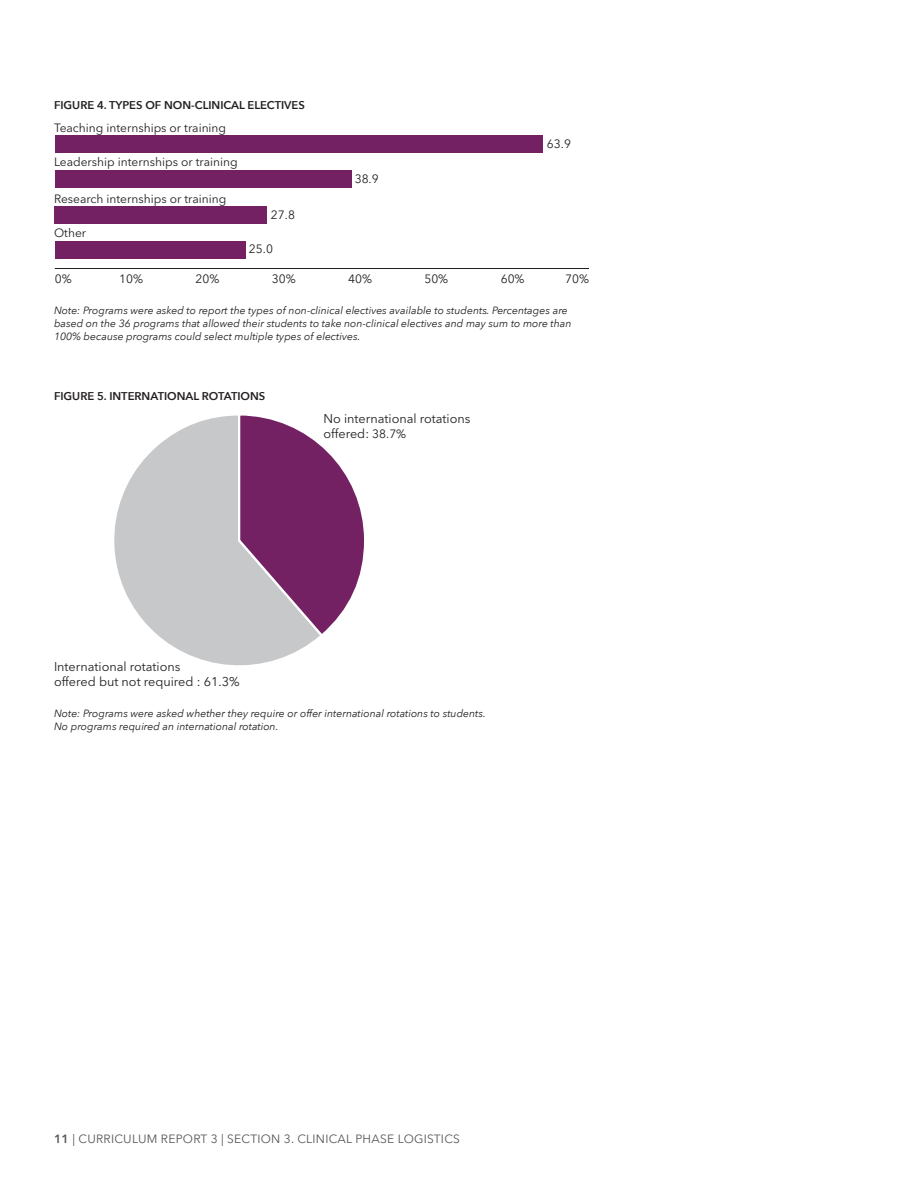
<style>
.page{position:relative;width:918px;height:1188px;background:#fff}
.page>*{position:absolute;margin:0;border:0;box-sizing:border-box;transform-origin:0 0}
.t1{font:12.6px/15px "Avenir Next";color:#231f20}
.t2{font:12px "Avenir Next";color:#231f20}
.t3{font:12px "Avenir Next";letter-spacing:.02em;color:#555659}
.t4{font:600 11.25px "Avenir Next";color:#231f20}
.t5{font:italic 10.5px/12.8px "Avenir Next";color:#231f20}
.s1{font-size:12px}
.s2{font-weight:600}
</style>
<div class="page">
<hr style="left:55px;top:268px;width:534px;height:1px;background:#231f20">
<div style="left:55px;top:135px;width:487px;height:18px;background:#742164"></div>
<div style="left:55px;top:170px;width:297px;height:17px;background:#742164"></div>
<div style="left:55px;top:206px;width:212px;height:18px;background:#742164"></div>
<div style="left:55px;top:241px;width:191px;height:17px;background:#742164"></div>
<svg style="left:114px;top:415px;width:202px;height:251px"></svg>
<svg style="left:236px;top:415px;width:128px;height:224px"></svg>
<p class="t4" style="left:54px;top:95px;width:252px">FIGURE 4. TYPES OF NON-CLINICAL ELECTIVES</p>
<p class="t2" style="left:54px;top:117px;width:174px">Teaching internships or training</p>
<p class="t2" style="left:54px;top:152px;width:185px">Leadership internships or training</p>
<p class="t2" style="left:54px;top:188px;width:174px">Research internships or training</p>
<p class="t2" style="left:54px;top:223px;width:34px">Other</p>
<p class="t2" style="left:271px;top:205px;width:25px">27.8</p>
<p class="t2" style="left:249px;top:239px;width:25px">25.0</p>
<p class="t2" style="left:355px;top:169px;width:25px">38.9</p>
<p class="t2" style="left:547px;top:133px;width:25px">63.9</p>
<p class="t2" style="left:55px;top:269px;width:18px">0%</p>
<p class="t2" style="left:119px;top:269px;width:25px">10%</p>
<p class="t2" style="left:195px;top:269px;width:25px">20%</p>
<p class="t2" style="left:272px;top:269px;width:25px">30%</p>
<p class="t2" style="left:348px;top:269px;width:25px">40%</p>
<p class="t2" style="left:424px;top:269px;width:25px">50%</p>
<p class="t2" style="left:501px;top:269px;width:25px">60%</p>
<p class="t2" style="left:565px;top:269px;width:25px">70%</p>
<p class="t5" style="left:54px;top:304px;width:519px">Note: Programs were asked to report the types of non-clinical electives available to students. Percentages are based on the 36 programs that allowed their students to take non-clinical electives and may sum to more than<br>100% because programs could select multiple types of electives.</p>
<p class="t4" style="left:54px;top:386px;width:213px">FIGURE 5. INTERNATIONAL ROTATIONS</p>
<p class="t1" style="left:323px;top:411px;width:148px">No international rotations offered: <span class="s1">38.7%</span></p>
<p class="t1" style="left:54px;top:658px;width:187px">International rotations<br>offered but not required : 61.3%</p>
<p class="t5" style="left:54px;top:706px;width:433px">Note: Programs were asked whether they require or offer international rotations to students.<br>No programs required an international rotation.</p>
<p class="t3" style="left:54px;top:1128px;width:182px"><span class="s2">11</span> | CURRICULUM REPORT 3 | Sectio</p>
<p class="t3" style="left:271px;top:1128px;width:135px">n 3. Cli nical phase logi</p>
<p class="t3" style="left:427px;top:1128px;width:34px">stics</p>
</div>
